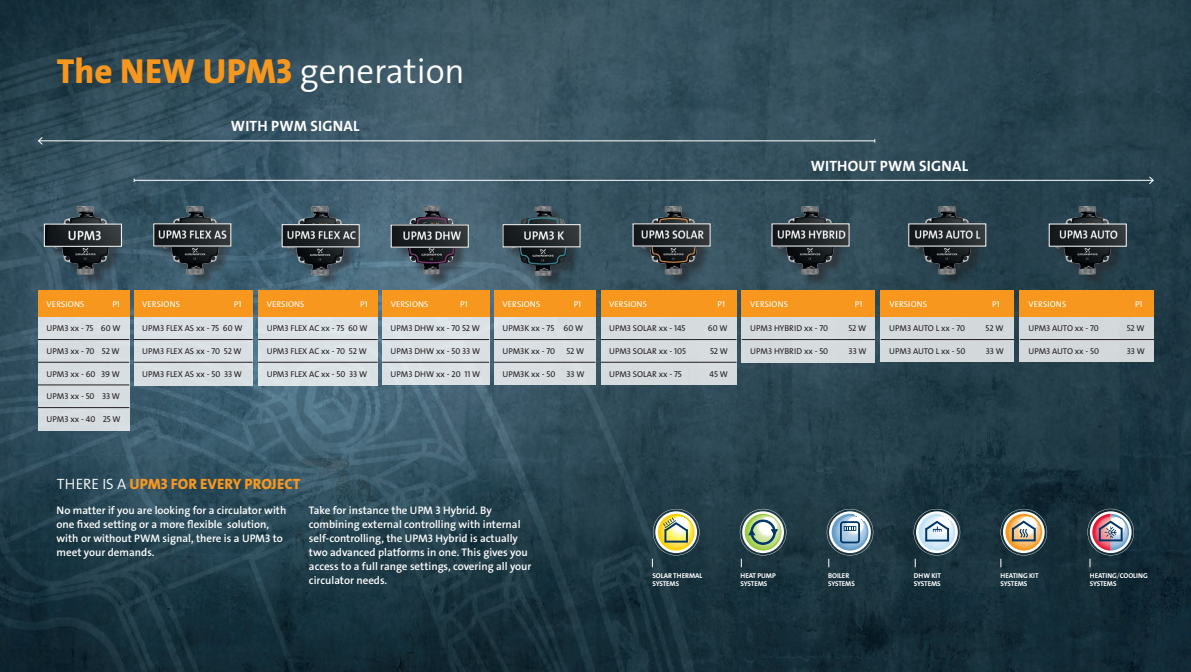
<style>
.page{position:relative;width:1191px;height:672px;background:#fff}
.page>*{position:absolute;margin:0;border:0;box-sizing:border-box;transform-origin:0 0}
.t1{font:35px "Grundfos The Sans V2 OT 8 XB";color:#f7971d}
.t2{font:15px "Grundfos The Sans V2 OT 7 B";letter-spacing:.015em;color:#fff}
.t3{font:15px "Grundfos The Sans V2 OT 8 XB";color:#f7971d}
.t4{font:11px/14px "Grundfos The Sans V2 OT 6 SB";color:#fff}
.t5{font:8.5px "Grundfos The Sans V2 OT 5 R";color:#231f20}
.t6{font:8.5px "Grundfos The Sans V2 OT 5 R";letter-spacing:.015em;color:#fff}
.t7{font:7px/8px "Grundfos The Sans V2 OT 7 B";letter-spacing:-.005em;color:#fff}
.s1{font-family:"Grundfos The Sans V2 OT 4 SL";color:#fff}
.s2{font-family:"Grundfos The Sans V2 OT 4 SL"}
</style>
<div class="page">
<img style="left:0;top:0;width:1191px;height:672px">
<div style="left:49px;top:207px;width:73px;height:80px;background:#231f20;opacity:.5"></div>
<img style="left:45px;top:204px;width:67px;height:73px">
<img style="left:46px;top:226px;width:74px;height:18px">
<div style="left:158px;top:207px;width:74px;height:80px;background:#231f20;opacity:.5"></div>
<img style="left:155px;top:204px;width:67px;height:73px">
<img style="left:155px;top:226px;width:74px;height:18px">
<div style="left:283px;top:208px;width:74px;height:79px;background:#231f20;opacity:.5"></div>
<img style="left:280px;top:205px;width:66px;height:72px">
<img style="left:284px;top:226px;width:73px;height:19px">
<div style="left:282px;top:224px;width:77px;height:23px;border:1px solid #fff"></div>
<div style="left:505px;top:207px;width:75px;height:82px;background:#231f20;opacity:.5"></div>
<svg style="left:534px;top:206px;width:5px;height:8px"></svg>
<div style="left:394px;top:206px;width:74px;height:81px;background:#231f20;opacity:.5"></div>
<svg style="left:422px;top:206px;width:12px;height:10px"></svg>
<img style="left:505px;top:226px;width:73px;height:19px">
<div style="left:503px;top:224px;width:77px;height:23px;border:1px solid #fff"></div>
<img style="left:393px;top:227px;width:73px;height:18px">
<div style="left:773px;top:207px;width:74px;height:80px;background:#231f20;opacity:.5"></div>
<img style="left:770px;top:204px;width:66px;height:73px">
<img style="left:773px;top:226px;width:74px;height:18px">
<div style="left:637px;top:207px;width:73px;height:80px;background:#231f20;opacity:.5"></div>
<img style="left:633px;top:204px;width:67px;height:73px">
<img style="left:635px;top:226px;width:73px;height:18px">
<div style="left:1050px;top:207px;width:74px;height:80px;background:#231f20;opacity:.5"></div>
<img style="left:1047px;top:204px;width:66px;height:73px">
<img style="left:1051px;top:226px;width:73px;height:18px">
<div style="left:910px;top:207px;width:73px;height:80px;background:#231f20;opacity:.5"></div>
<img style="left:906px;top:204px;width:67px;height:73px">
<img style="left:910px;top:226px;width:74px;height:18px">
<svg style="left:652px;top:509px;width:47px;height:58px;background:#838b6a"></svg>
<svg style="left:740px;top:509px;width:46px;height:58px;background:#71897a"></svg>
<svg style="left:826px;top:509px;width:47px;height:58px;background:#657f90"></svg>
<svg style="left:913px;top:509px;width:47px;height:58px;background:#768b97"></svg>
<svg style="left:1000px;top:509px;width:47px;height:58px;background:#7d7a6c"></svg>
<svg style="left:1087px;top:509px;width:47px;height:58px;background:#706d7c"></svg>
<div style="left:494px;top:317px;width:101px;height:68px;background:#d9dee1"></div>
<div style="left:494px;top:291px;width:101px;height:26px;background:#f7971d"></div>
<hr style="left:494px;top:339px;width:101px;height:1px;background:#231f20">
<hr style="left:494px;top:362px;width:101px;height:1px;background:#231f20">
<div style="left:382px;top:317px;width:107px;height:68px;background:#dbe2e5"></div>
<div style="left:382px;top:291px;width:107px;height:26px;background:#f7971d"></div>
<hr style="left:382px;top:339px;width:107px;height:1px;background:#231f20">
<hr style="left:382px;top:362px;width:107px;height:1px;background:#231f20">
<div style="left:134px;top:317px;width:119px;height:68px;background:#d9e0e4"></div>
<div style="left:134px;top:291px;width:119px;height:26px;background:#f7971d"></div>
<hr style="left:134px;top:339px;width:119px;height:1px;background:#231f20">
<hr style="left:134px;top:362px;width:119px;height:1px;background:#231f20">
<div style="left:258px;top:317px;width:120px;height:68px;background:#dbe2e6"></div>
<div style="left:258px;top:291px;width:120px;height:26px;background:#f7971d"></div>
<hr style="left:258px;top:339px;width:120px;height:1px;background:#231f20">
<hr style="left:258px;top:362px;width:120px;height:1px;background:#231f20">
<div style="left:1020px;top:316px;width:134px;height:46px;background:#d3d8db"></div>
<div style="left:1020px;top:291px;width:134px;height:26px;background:#f7971d"></div>
<hr style="left:1020px;top:339px;width:134px;height:1px;background:#231f20">
<div style="left:880px;top:316px;width:134px;height:46px;background:#d3d9db"></div>
<div style="left:880px;top:291px;width:134px;height:26px;background:#f7971d"></div>
<hr style="left:880px;top:339px;width:134px;height:1px;background:#231f20">
<div style="left:741px;top:316px;width:134px;height:47px;background:#d5dbde"></div>
<div style="left:741px;top:291px;width:134px;height:26px;background:#f7971d"></div>
<hr style="left:741px;top:339px;width:134px;height:1px;background:#231f20">
<div style="left:600px;top:316px;width:136px;height:69px;background:#d6dcde"></div>
<div style="left:600px;top:291px;width:136px;height:26px;background:#f7971d"></div>
<hr style="left:600px;top:339px;width:136px;height:1px;background:#231f20">
<hr style="left:600px;top:362px;width:136px;height:1px;background:#231f20">
<div style="left:38px;top:316px;width:91px;height:115px;background:#d7dde0"></div>
<div style="left:38px;top:291px;width:91px;height:26px;background:#f7971d"></div>
<hr style="left:38px;top:339px;width:91px;height:1px;background:#231f20">
<hr style="left:38px;top:362px;width:91px;height:1px;background:#231f20">
<hr style="left:38px;top:385px;width:91px;height:1px;background:#231f20">
<hr style="left:38px;top:407px;width:91px;height:1px;background:#231f20">
<hr style="left:39px;top:140px;width:835px;height:1px;background:#fff">
<svg style="left:37px;top:136px;width:6px;height:9px"></svg>
<hr style="left:134px;top:180px;width:1019px;height:1px;background:#fff">
<svg style="left:1148px;top:176px;width:6px;height:9px"></svg>
<h1 class="t1" style="left:57px;top:48px;width:409px">The NEW UPM3 <span class="s1">generation</span></h1>
<h2 class="t2" style="left:231px;top:117px;width:130px">WITH PWM SIGNAL</h2>
<h2 class="t2" style="left:810px;top:156px;width:159px">WITHOUT PWM SIGNAL</h2>
<p class="t6" style="left:47px;top:299px;width:39px">VERSIONS</p>
<p class="t6" style="left:112px;top:299px;width:9px">P1</p>
<p class="t5" style="left:47px;top:323px;width:76px">UPM3 xx - 75 60 W</p>
<p class="t5" style="left:47px;top:346px;width:75px">UPM3 xx - 70 52 W</p>
<p class="t5" style="left:47px;top:368px;width:75px">UPM3 xx - 60 39 W</p>
<p class="t5" style="left:47px;top:391px;width:75px">UPM3 xx - 50 33 W</p>
<p class="t5" style="left:47px;top:414px;width:76px">UPM3 xx - 40 25 W</p>
<p class="t6" style="left:142px;top:299px;width:39px">VERSIONS</p>
<p class="t6" style="left:234px;top:299px;width:9px">P1</p>
<p class="t5" style="left:142px;top:323px;width:102px">UPM3 FLEX AS xx - 75 60 W</p>
<p class="t5" style="left:142px;top:346px;width:101px">UPM3 FLEX AS xx - 70 52 W</p>
<p class="t5" style="left:142px;top:368px;width:101px">UPM3 FLEX AS xx - 50 33 W</p>
<p class="t6" style="left:267px;top:299px;width:39px">VERSIONS</p>
<p class="t6" style="left:360px;top:299px;width:9px">P1</p>
<p class="t5" style="left:267px;top:323px;width:102px">UPM3 FLEX AC xx - 75 60 W</p>
<p class="t5" style="left:267px;top:346px;width:102px">UPM3 FLEX AC xx - 70 52 W</p>
<p class="t5" style="left:267px;top:368px;width:102px">UPM3 FLEX AC xx - 50 33 W</p>
<h2 class="t3" style="left:57px;top:474px;width:245px"><span class="s1">THERE IS A</span> UPM3 FOR EVERY PROJECT</h2>
<p class="t6" style="left:391px;top:299px;width:39px">VERSIONS</p>
<p class="t6" style="left:460px;top:299px;width:9px">P1</p>
<p class="t5" style="left:390px;top:323px;width:91px">UPM3 DHW xx - 70 52 W</p>
<p class="t5" style="left:390px;top:346px;width:91px">UPM3 DHW xx - 50 33 W</p>
<p class="t5" style="left:390px;top:368px;width:91px">UPM3 DHW xx - 20 11 W</p>
<p class="t6" style="left:502px;top:299px;width:39px">VERSIONS</p>
<p class="t6" style="left:574px;top:299px;width:9px">P1</p>
<p class="t5" style="left:502px;top:323px;width:82px">UPM3K xx - 75 60 W</p>
<p class="t5" style="left:502px;top:346px;width:54px">UPM3K xx - 70</p>
<p class="t5" style="left:566px;top:346px;width:19px">52 W</p>
<p class="t5" style="left:502px;top:368px;width:55px">UPM3K xx - 50</p>
<p class="t5" style="left:566px;top:368px;width:19px">33 W</p>
<p class="t4" style="left:57px;top:503px;width:231px">No matter if you are looking for a circulator with one fixed setting or a more flexible solution, with or without PWM signal, there is a UPM3 to meet your demands.</p>
<p class="t4" style="left:309px;top:503px;width:224px">Take for instance the UPM 3 Hybrid. By combining external controlling with internal self-controlling, the UPM3 Hybrid is actually two advanced platforms in one. This gives you access to a full range settings, covering all your circulator needs.</p>
<p class="t6" style="left:609px;top:299px;width:39px">VERSIONS</p>
<p class="t6" style="left:717px;top:299px;width:9px">P1</p>
<p class="t5" style="left:609px;top:323px;width:78px">UPM3 SOLAR xx - 145</p>
<p class="t5" style="left:708px;top:323px;width:21px">60 W</p>
<p class="t5" style="left:609px;top:346px;width:78px">UPM3 SOLAR xx - 105</p>
<p class="t5" style="left:710px;top:346px;width:19px">52 W</p>
<p class="t5" style="left:609px;top:368px;width:74px">UPM3 SOLAR xx - 75</p>
<p class="t5" style="left:709px;top:368px;width:20px">45 W</p>
<p class="t6" style="left:750px;top:299px;width:39px">VERSIONS</p>
<p class="t6" style="left:855px;top:299px;width:9px">P1</p>
<p class="t5" style="left:750px;top:323px;width:79px">UPM3 HYBRID xx - 70</p>
<p class="t5" style="left:848px;top:323px;width:19px">52 W</p>
<p class="t5" style="left:750px;top:346px;width:79px">UPM3 HYBRID xx - 50</p>
<p class="t5" style="left:848px;top:346px;width:19px">33 W</p>
<p class="t6" style="left:889px;top:299px;width:39px">VERSIONS</p>
<p class="t6" style="left:992px;top:299px;width:9px">P1</p>
<p class="t5" style="left:889px;top:323px;width:77px">UPM3 AUTO L xx - 70</p>
<p class="t5" style="left:985px;top:323px;width:19px">52 W</p>
<p class="t5" style="left:889px;top:346px;width:78px">UPM3 AUTO L xx - 50</p>
<p class="t5" style="left:985px;top:346px;width:19px">33 W</p>
<p class="t6" style="left:1028px;top:299px;width:39px">VERSIONS</p>
<p class="t6" style="left:1135px;top:299px;width:9px">P1</p>
<p class="t5" style="left:1028px;top:323px;width:72px">UPM3 AUTO xx - 70</p>
<p class="t5" style="left:1126px;top:323px;width:19px">52 W</p>
<p class="t5" style="left:1028px;top:346px;width:72px">UPM3 AUTO xx - 50</p>
<p class="t5" style="left:1126px;top:346px;width:19px">33 W</p>
<p class="t7" style="left:652px;top:571px;width:52px">SOLAR THERMAL<br>SYSTEMS</p>
<p class="t7" style="left:740px;top:571px;width:37px">HEAT PUMP<br>SYSTEMS</p>
<p class="t7" style="left:828px;top:571px;width:28px">BOILER<br>SYSTEMS</p>
<p class="t7" style="left:914px;top:571px;width:28px">DHW KIT<br>SYSTEMS</p>
<p class="t7" style="left:1000px;top:571px;width:40px">HEATING KIT<br>SYSTEMS</p>
<p class="t7" style="left:1089px;top:571px;width:60px">HEATING<span class="s2">/</span>COOLING<br>SYSTEMS</p>
</div>
